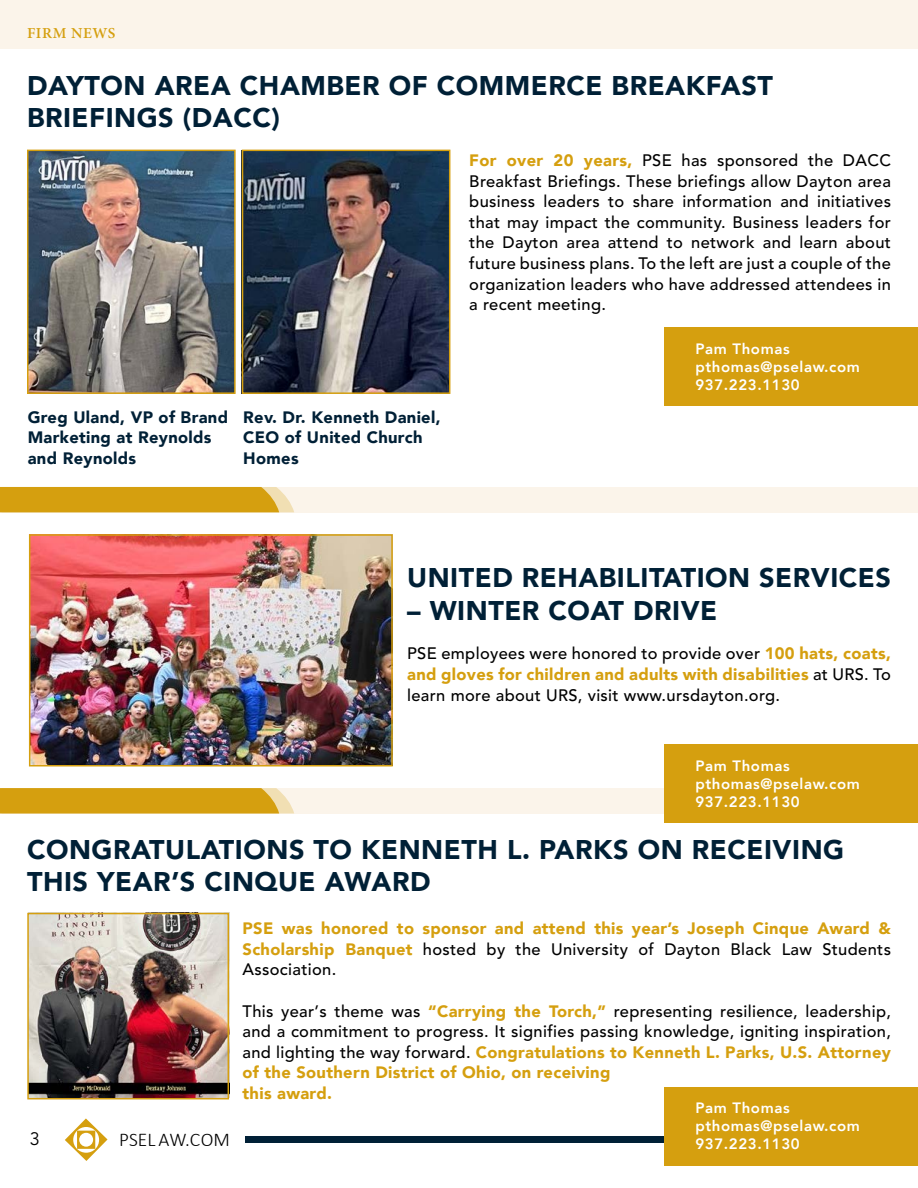
<style>
.page{position:relative;width:918px;height:1188px;background:#fff}
.page>*{position:absolute;margin:0;border:0;box-sizing:border-box;transform-origin:0 0}
.t1{font:900 27px/32.4px "Avenir";letter-spacing:.02em;color:#002036}
.t2{font:300 19.5px "Calibri";color:#000}
.t3{font:18px "Avenir";color:#000}
.t4{font:500 16.5px/20.7px "Avenir";letter-spacing:.02em;color:#000;text-align:justify}
.t5{font:900 16.5px/20.7px "Avenir";letter-spacing:.02em;color:#d59f0f;text-align:justify}
.t6{font:900 16.5px/20.7px "Avenir";letter-spacing:.02em;color:#002036}
.t7{font:800 15px/18px "Avenir";letter-spacing:.04em;color:#fff}
.t8{font:700 15px "Adobe Hebrew";letter-spacing:.04em;color:#d59f0f}
.s1{font-weight:900;color:#d59f0f}
.s2{font-weight:500;color:#000}
</style>
<div class="page">
<svg style="left:65px;top:1118px;width:43px;height:43px"></svg>
<img style="left:245px;top:153px;width:202px;height:238px">
<div style="left:0;top:487px;width:918px;height:25px;background:#fbf4ea"></div>
<svg style="left:0;top:487px;width:294px;height:25px;background:#d7a41c"></svg>
<div style="left:0;top:788px;width:918px;height:25px;background:#fbf4ea"></div>
<svg style="left:0;top:788px;width:294px;height:25px;background:#d7a41d"></svg>
<div style="left:0;top:0;width:918px;height:48px;background:#fbf4ea"></div>
<div style="left:245px;top:1136px;width:673px;height:7px;background:#002036"></div>
<img style="left:32px;top:537px;width:358px;height:226px">
<div style="left:29px;top:534px;width:364px;height:232px;border:2px solid #d59f0f"></div>
<div style="left:664px;top:328px;width:254px;height:78px;background:#d59f0f"></div>
<div style="left:664px;top:1087px;width:254px;height:78px;background:#d59f0f"></div>
<div style="left:664px;top:744px;width:254px;height:79px;background:#d59f0f"></div>
<img style="left:30px;top:153px;width:203px;height:238px">
<div style="left:27px;top:150px;width:209px;height:244px;border:2px solid #d59f0f"></div>
<div style="left:242px;top:150px;width:208px;height:244px;border:2px solid #d59f0f"></div>
<img style="left:30px;top:916px;width:196px;height:180px">
<div style="left:27px;top:913px;width:202px;height:186px;border:2px solid #d59f0f"></div>
<p class="t8" style="left:27px;top:24px;width:90px">FIRM NEWS</p>
<h1 class="t1" style="left:27px;top:69px;width:747px">DAYTON AREA CHAMBER OF COMMERCE BREAKFAST<br>BRIEFINGS (DACC)</h1>
<p class="t4" style="left:469px;top:151px;width:423px"><span class="s1">For over 20 years,</span> PSE has sponsored the DACC Breakfast Briefings. These briefings allow Dayton area business leaders to share information and initiatives that may impact the community. Business leaders for the Dayton area attend to network and learn about future business plans. To the left are just a couple of the organization leaders who have addressed attendees in a recent meeting.</p>
<p class="t6" style="left:28px;top:406px;width:202px">Greg Uland, VP of Brand<br>Marketing at Reynolds and Reynolds</p>
<p class="t6" style="left:243px;top:406px;width:199px">Rev. Dr. Kenneth Daniel,<br>CEO of United Church<br>Homes</p>
<p class="t7" style="left:695px;top:340px;width:166px">Pam Thomas pthomas@pselaw.com<br>937.223.1130</p>
<h1 class="t1" style="left:407px;top:561px;width:485px">UNITED REHABILITATION SERVICES</h1>
<h1 class="t1" style="left:407px;top:594px;width:312px">– WINTER COAT DRIVE</h1>
<p class="t4" style="left:407px;top:644px;width:485px">PSE employees were honored to provide over <span class="s1">100 hats, coats, and gloves for children and adults with disabilities</span> at URS. To learn more about URS, visit www.ursdayton.org.</p>
<p class="t7" style="left:695px;top:757px;width:166px">Pam Thomas pthomas@pselaw.com<br>937.223.1130</p>
<h1 class="t1" style="left:27px;top:833px;width:819px">CONGRATULATIONS TO KENNETH L. PARKS ON RECEIVING<br>THIS YEAR’S CINQUE AWARD</h1>
<p class="t3" style="left:30px;top:1126px;width:12px">3</p>
<p class="t2" style="left:119px;top:1128px;width:112px">PSEL AW.COM</p>
<p class="t5" style="left:243px;top:918px;width:650px">PSE was honored to sponsor and attend this year’s Joseph Cinque Award &amp; Scholarship Banquet <span class="s2">hosted by the University of Dayton Black Law Students Association.</span></p>
<p class="t4" style="left:243px;top:1001px;width:650px;text-align:left">This year’s theme was <span class="s1">“Carrying the Torch,”</span> representing resilience, leadership, and a commitment to progress. It signifies passing knowledge, igniting inspiration, and lighting the way forward. <span class="s1">Congratulations to Kenneth L. Parks, U.S. Attorney of the Southern District of Ohio, on receiving<br>this award.</span></p>
<p class="t7" style="left:695px;top:1099px;width:166px">Pam Thomas pthomas@pselaw.com<br>937.223.1130</p>
</div>
